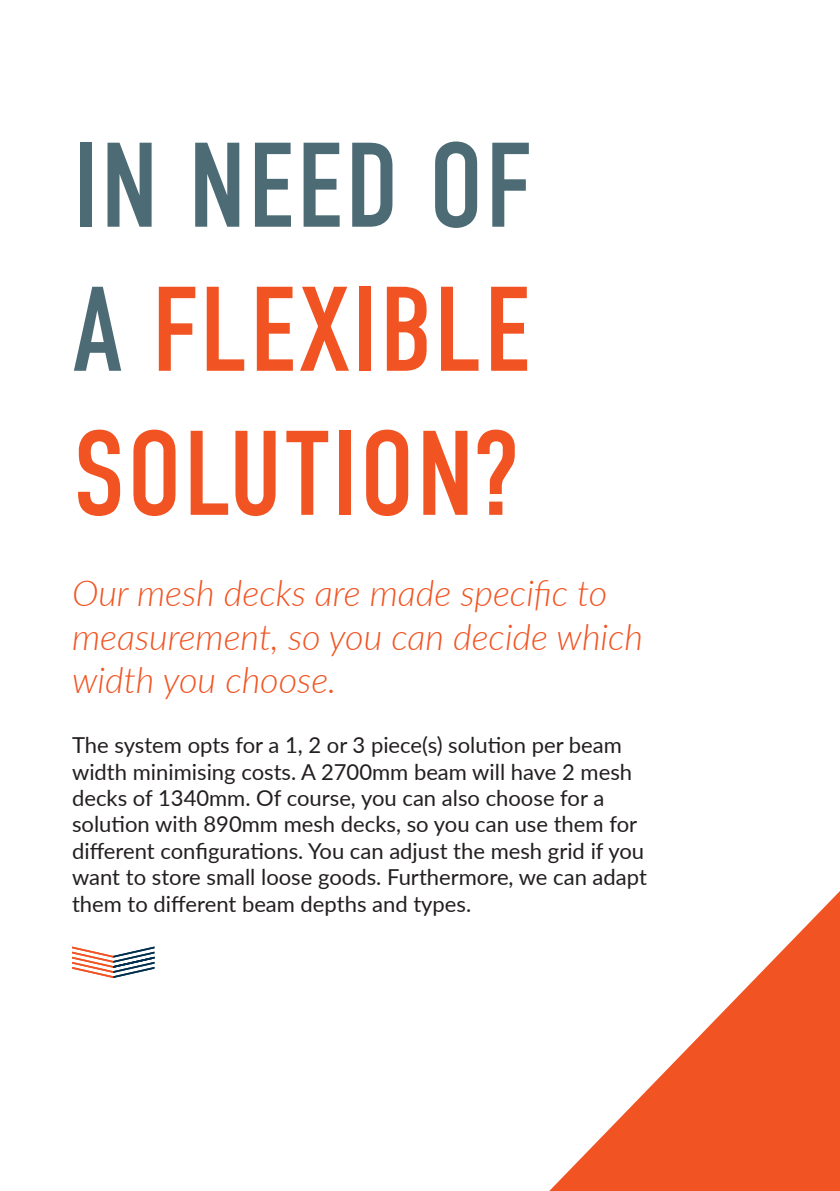
<style>
.page{position:relative;width:840px;height:1191px;background:#fff}
.page>*{position:absolute;margin:0;border:0;box-sizing:border-box;transform-origin:0 0}
.TITLES{font:120px/144px "DIN Condensed";letter-spacing:.01em;color:#f15422;text-align:justify}
.Sub_Heading{font:italic 300 36px/43.2px "Lato";color:#f15422}
.Copy{font:22px/26.4px "Lato";color:#231f20}
.s1{color:#4c6b75}
</style>
<div class="page">
<svg style="left:549px;top:892px;width:290px;height:299px"></svg>
<svg style="left:72px;top:946px;width:82px;height:32px"></svg>
<p class="TITLES" style="left:73px;top:116px;width:460px"><span class="s1">IN NEED OF A</span> FLEXIBLE SOLUTION?</p>
<p class="Sub_Heading" style="left:72px;top:570px;width:572px">Our mesh decks are made specific to measurement, so you can decide which width you choose.</p>
<p class="Copy" style="left:72px;top:731px;width:576px">The system opts for a 1, 2 or 3 piece(s) solution per beam width minimising costs. A 2700mm beam will have 2 mesh decks of 1340mm. Of course, you can also choose for a solution with 890mm mesh decks, so you can use them for different configurations. You can adjust the mesh grid if you want to store small loose goods. Furthermore, we can adapt them to different beam depths and types.</p>
</div>
